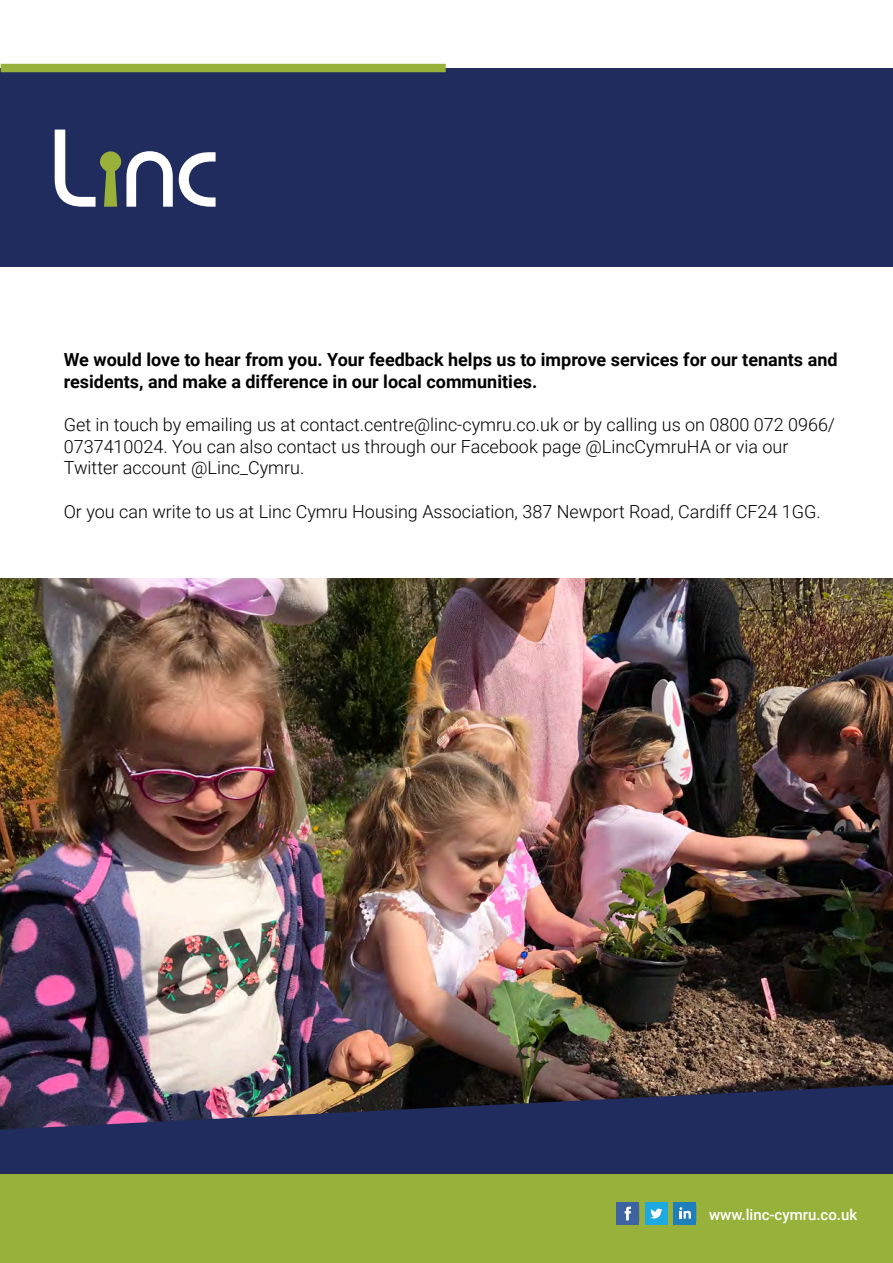
<style>
.page{position:relative;width:893px;height:1263px;background:#fff}
.page>*{position:absolute;margin:0;border:0;box-sizing:border-box;transform-origin:0 0}
.t1{font:300 18px/21.6px "Roboto";color:#000001}
.t2{font:700 18px/21.6px "Roboto";color:#000001}
.t3{font:500 15px "Roboto";color:#fff}
</style>
<div class="page">
<img style="left:0;top:578px;width:893px;height:507px">
<div style="left:1px;top:68px;width:892px;height:199px;background:#202b5e"></div>
<svg style="left:179px;top:152px;width:37px;height:55px"></svg>
<svg style="left:55px;top:130px;width:118px;height:77px"></svg>
<div style="left:1px;top:64px;width:445px;height:8px;background:#98b13a"></div>
<svg style="left:0;top:1085px;width:893px;height:90px;background:#2f3258"></svg>
<div style="left:0;top:1175px;width:893px;height:88px;background:#98b13a"></div>
<div style="left:673px;top:1202px;width:23px;height:23px;background:#1f7fba"></div>
<div style="left:645px;top:1202px;width:23px;height:23px;background:#1fa9e1"></div>
<div style="left:616px;top:1202px;width:23px;height:23px;background:#3d64a0"></div>
<svg style="left:625px;top:1207px;width:6px;height:13px"></svg>
<svg style="left:650px;top:1208px;width:12px;height:10px"></svg>
<svg style="left:679px;top:1207px;width:12px;height:11px"></svg>
<p class="t2" style="left:64px;top:349px;width:775px">We would love to hear from you. Your feedback helps us to improve services for our tenants and residents, and make a difference in our local communities.</p>
<p class="t1" style="left:64px;top:413px;width:773px">Get in touch by emailing us at contact.centre@linc-cymru.co.uk or by calling us on 0800 072 0966/<br>0737410024. You can also contact us through our Facebook page @LincCymruHA or via our<br>Twitter account @Linc_Cymru.</p>
<p class="t1" style="left:64px;top:500px;width:758px">Or you can write to us at Linc Cymru Housing Association, 387 Newport Road, Cardiff CF24 1GG.</p>
<p class="t3" style="left:709px;top:1204px;width:150px">www.linc-cymru.co.uk</p>
</div>
